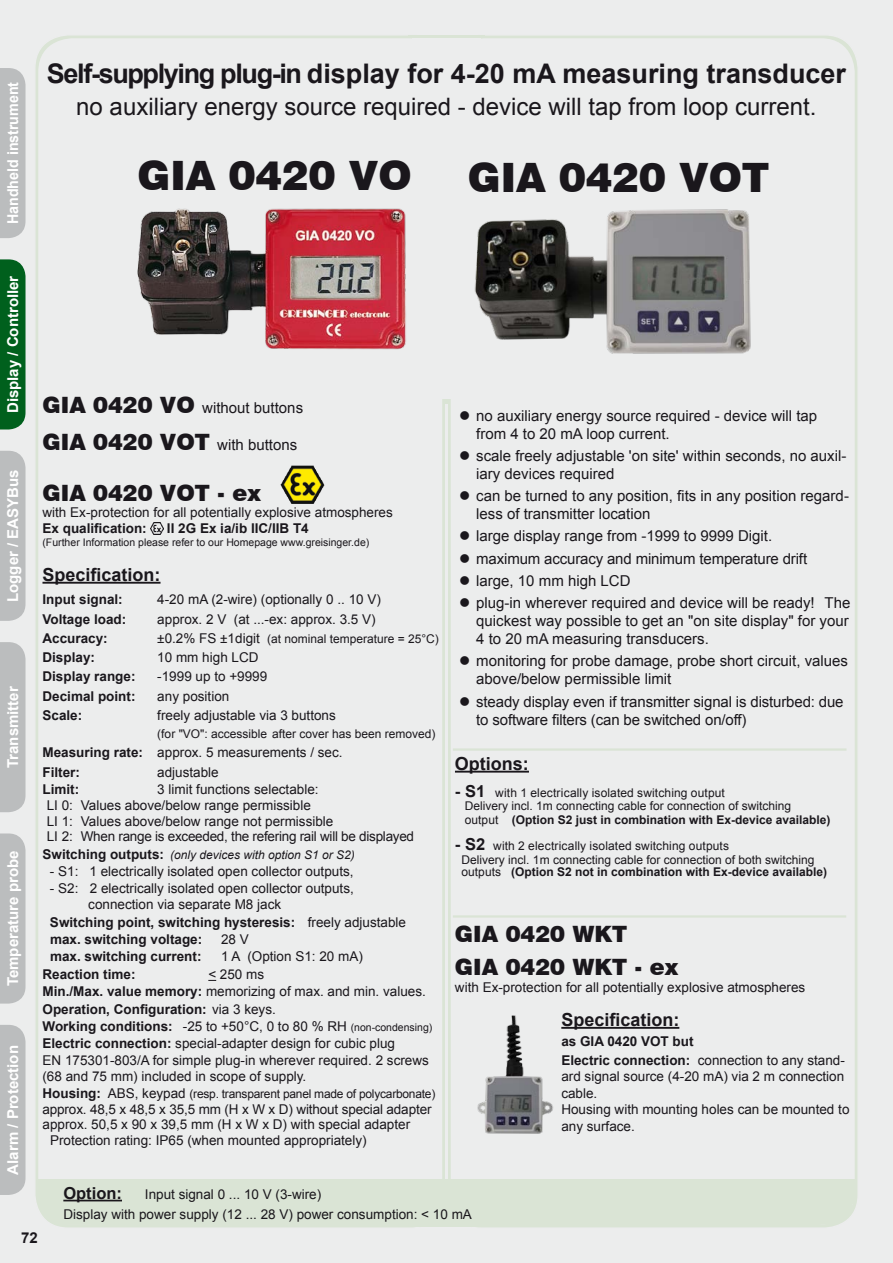
<style>
.page{position:relative;width:893px;height:1263px;background:#eceded}
.page>*{position:absolute;margin:0;border:0;box-sizing:border-box;transform-origin:0 0}
.t1{font:900 40.5px "Swiss 721 BT";color:#1a171c}
.t2{font:700 27px "Arial";color:#1a171c}
.t3{font:24px "Arial";color:#1a171c}
.t4{font:900 22.5px/33.3px "Swiss 721 BT";color:#1a171c}
.t5{font:700 18px "Arial";color:#1a171c}
.t6{font:700 16.5px "Arial";color:#1a171c}
.t7{font:15px/18px "Arial";color:#1a171c}
.t8{font:700 15px "Arial";color:#fff}
.t9{font:700 15px "Arial";color:#fff;scale:.95 1}
.t10{font:700 15px "Arial";color:#1a171c}
.t11{font:13.5px/17px "Arial";color:#1a171c}
.t12{font:700 13.5px/17.4px "Arial";color:#1a171c}
.t13{font:12px/13.5px "Arial";color:#1a171c}
.t14{font:12px "Arial";letter-spacing:-.02em;color:#1a171c}
.t15{font:700 12px "Arial";color:#1a171c}
.t16{font:italic 12px "Arial";color:#1a171c}
.t17{font:10.5px "Arial";color:#1a171c}
.s1{font-family:"Swiss 721 BT";font-weight:900;font-size:22.5px}
.s2{font-size:13.5px}
.s3{font-weight:700}
.s4{font-weight:700;font-style:normal;font-size:13.5px}
.s5{font-weight:400}
.s6{font-size:10.5px}
.s7{font-weight:700;font-size:13.5px}
.s8{font-weight:700;font-size:16.5px}
</style>
<div class="page">
<hr style="left:453px;top:915px;width:393px;height:2px;background:#dae4d5">
<hr style="left:453px;top:748px;width:393px;height:3px;background:#dae4d5">
<img style="left:137px;top:208px;width:269px;height:142px">
<img style="left:281px;top:466px;width:43px;height:38px">
<svg style="left:766px;top:1204px;width:89px;height:24px"></svg>
<div style="left:38px;top:1179px;width:818px;height:25px;background:#dae4d5"></div>
<div style="left:41px;top:1182px;width:89px;height:43px;background:#dae4d5;border-radius:21px"></div>
<div style="left:91px;top:1184px;width:703px;height:43px;background:#dae4d5"></div>
<img style="left:474px;top:209px;width:277px;height:145px">
<img style="left:477px;top:1016px;width:86px;height:118px">
<div style="left:0;top:68px;width:26px;height:170px;background:#bbbdbe"></div>
<div style="left:0;top:259px;width:26px;height:170px;background:#00601d"></div>
<div style="left:0;top:451px;width:26px;height:170px;background:#bbbdbe"></div>
<div style="left:0;top:642px;width:26px;height:170px;background:#bbbdbe"></div>
<div style="left:0;top:833px;width:26px;height:170px;background:#bbbdbe"></div>
<div style="left:0;top:1025px;width:26px;height:170px;background:#bbbdbe"></div>
<hr style="left:42px;top:582px;width:119px;height:2px;background:#1a171c">
<hr style="left:455px;top:771px;width:74px;height:2px;background:#1a171c">
<hr style="left:561px;top:1027px;width:118px;height:2px;background:#1a171c">
<hr style="left:63px;top:1200px;width:59px;height:1px;background:#1a171c">
<svg style="left:151px;top:523px;width:13px;height:11px"></svg>
<p class="t9" style="left:3px;top:224px;width:152px;rotate:-90deg">Handheld instrument</p>
<p class="t8" style="left:3px;top:413px;width:139px;rotate:-90deg">Display / Controller</p>
<p class="t8" style="left:3px;top:602px;width:134px;rotate:-90deg">Logger / EASYBus</p>
<p class="t8" style="left:3px;top:768px;width:83px;rotate:-90deg">Transmitter</p>
<p class="t8" style="left:3px;top:986px;width:137px;rotate:-90deg">Temperature probe</p>
<p class="t8" style="left:3px;top:1174px;width:131px;rotate:-90deg">Alarm / Protection</p>
<h2 class="t2" style="left:47px;top:56px;width:801px">Self-supplying plug-in display for 4-20 mA measuring transducer</h2>
<h3 class="t3" style="left:76px;top:91px;width:742px">no auxiliary energy source required - device will tap from loop current.</h3>
<h1 class="t1" style="left:137px;top:151px;width:276px">GIA 0420 VO</h1>
<h1 class="t1" style="left:468px;top:153px;width:303px">GIA 0420 VOT</h1>
<p class="t7" style="left:42px;top:398px;width:262px"><span class="s1">GIA 0420 VO</span> without buttons</p>
<p class="t7" style="left:42px;top:436px;width:256px"><span class="s1">GIA 0420 VOT</span> with buttons</p>
<h3 class="t4" style="left:42px;top:476px;width:220px">GIA 0420 VOT - ex</h3>
<p class="t11" style="left:42px;top:504px;width:352px">with Ex-protection for all potentially explosive atmospheres</p>
<p class="t12" style="left:42px;top:520px;width:106px">Ex qualification:</p>
<p class="t12" style="left:167px;top:520px;width:143px">II 2G Ex ia/ib IIC/IIB T4</p>
<p class="t17" style="left:42px;top:536px;width:328px">(Further Information please refer to our Homepage www.greisinger.de)</p>
<h3 class="t5" style="left:42px;top:563px;width:120px">Specification:</h3>
<p class="t12" style="left:42px;top:591px;width:82px">Input signal:</p>
<p class="t11" style="left:157px;top:591px;width:225px">4-20 mA (2-wire) (optionally 0 .. 10 V)</p>
<p class="t12" style="left:42px;top:611px;width:85px">Voltage load:</p>
<p class="t11" style="left:157px;top:610px;width:220px">approx. 2 V (at ...-ex: approx. 3.5 V)</p>
<p class="t12" style="left:42px;top:630px;width:67px">Accuracy:</p>
<p class="t13" style="left:157px;top:632px;width:283px"><span class="s2">±0.2% FS ±1digit</span> (at nominal temperature = 25°C)</p>
<p class="t12" style="left:42px;top:649px;width:54px">Display:</p>
<p class="t11" style="left:157px;top:649px;width:103px">10 mm high LCD</p>
<p class="t12" style="left:42px;top:668px;width:95px">Display range:</p>
<p class="t11" style="left:157px;top:668px;width:111px">-1999 up to +9999</p>
<p class="t12" style="left:42px;top:688px;width:95px">Decimal point:</p>
<p class="t11" style="left:157px;top:688px;width:74px">any position</p>
<p class="t12" style="left:42px;top:707px;width:41px">Scale:</p>
<p class="t11" style="left:157px;top:707px;width:180px">freely adjustable via 3 buttons</p>
<p class="t13" style="left:157px;top:727px;width:280px">(for "VO": accessible after cover has been removed)</p>
<p class="t11" style="left:42px;top:743px;width:302px;line-height:19.4px"><span class="s3">Measuring rate:</span> approx. 5 measurements / sec.<br><span class="s3">Filter:</span></p>
<p class="t11" style="left:157px;top:763px;width:63px">adjustable</p>
<p class="t11" style="left:47px;top:781px;width:369px;line-height:15.8px;text-indent:111px">3 limit functions selectable:<br>LI 0: Values above/below range permissible<br>LI 1: Values above/below range not permissible<br>LI 2: When range is exceeded, the refering rail will be displayed</p>
<p class="t16" style="left:43px;top:847px;width:314px"><span class="s4">Switching outputs:</span> (only devices with option S1 or S2)</p>
<p class="t11" style="left:50px;top:863px;width:305px">- S1: 1 electrically isolated open collector outputs,</p>
<p class="t11" style="left:88px;top:881px;width:267px;line-height:15.8px;text-indent:-38px">- S2: 2 electrically isolated open collector outputs, connection via separate M8 jack</p>
<p class="t12" style="left:50px;top:913px;width:358px">Switching point, switching hysteresis: <span class="s5">freely adjustable </span>max. switching voltage:</p>
<p class="t12" style="left:42px;top:781px;width:38px">Limit:</p>
<p class="t11" style="left:221px;top:931px;width:29px">28 V</p>
<p class="t12" style="left:50px;top:948px;width:153px">max. switching current:</p>
<p class="t11" style="left:221px;top:948px;width:143px">1 A (Option S1: 20 mA)</p>
<p class="t12" style="left:43px;top:966px;width:95px">Reaction time:</p>
<p class="t11" style="left:42px;top:966px;width:391px;text-indent:166px">&lt; 250 ms<br><span class="s3">Min./Max. value memory:</span> memorizing of max. and min. values.<br><span class="s3">Operation, Configuration:</span> via 3 keys.<br><span class="s3">Working conditions:</span> -25 to +50°C, 0 to 80 % RH <span class="s6">(non-condensing)<br></span><span class="s3">Electric connection:</span> special-adapter design for cubic plug<br>EN 175301-803/A for simple plug-in wherever required. 2 screws (68 and 75 mm) included in scope of supply.</p>
<p class="t14" style="left:42px;top:1086px;width:394px"><span class="s7">Housing:</span> <span class="s2">ABS, keypad</span> (resp. transparent panel made of polycarbonate)</p>
<p class="t11" style="left:42px;top:1100px;width:391px">approx. 48,5 x 48,5 x 35,5 mm (H x W x D) without special adapter</p>
<p class="t11" style="left:43px;top:1116px;width:369px">approx. 50,5 x 90 x 39,5 mm (H x W x D) with special adapter</p>
<p class="t11" style="left:50px;top:1132px;width:318px">Protection rating: IP65 (when mounted appropriately)</p>
<p class="t7" style="left:476px;top:407px;width:342px;text-indent:-17px">● no auxiliary energy source required - device will tap from 4 to 20 mA loop current.</p>
<p class="t7" style="left:476px;top:447px;width:372px;text-indent:-17px">● scale freely adjustable 'on site' within seconds, no auxil&shy;iary devices required</p>
<p class="t7" style="left:476px;top:487px;width:374px;text-indent:-17px">● can be turned to any position, fits in any position regard&shy;less of transmitter location</p>
<p class="t7" style="left:459px;top:527px;width:314px">● large display range from -1999 to 9999 Digit.</p>
<p class="t7" style="left:459px;top:550px;width:349px">● maximum accuracy and minimum temperature drift</p>
<p class="t7" style="left:459px;top:572px;width:173px">● large, 10 mm high LCD</p>
<p class="t7" style="left:476px;top:594px;width:376px;text-align:justify;text-indent:-17px">● plug-in wherever required and device will be ready! The quickest way possible to get an "on site display" for your 4 to 20 mA measuring transducers.</p>
<p class="t7" style="left:476px;top:652px;width:373px;text-indent:-17px">● monitoring for probe damage, probe short circuit, values above/below permissible limit</p>
<p class="t7" style="left:476px;top:693px;width:369px;text-indent:-17px">● steady display even if transmitter signal is disturbed: due to software filters (can be switched on/off)</p>
<h3 class="t5" style="left:455px;top:751px;width:75px">Options:</h3>
<p class="t13" style="left:465px;top:786px;width:367px;text-indent:-10px"><span class="s8">- S1</span> with 1 electrically isolated switching output<br>Delivery incl. 1m connecting cable for connection of switching<br>output <span class="s3">(Option S2 just in combination with Ex-device available)</span></p>
<p class="t13" style="left:462px;top:839px;width:354px;text-indent:-7px"><span class="s8">- S2</span> with 2 electrically isolated switching outputs<br>Delivery incl. 1m connecting cable for connection of both switching</p>
<p class="t15" style="left:462px;top:864px;width:367px"><span class="s5">outputs</span> (Option S2 not in combination with Ex-device available)</p>
<h3 class="t4" style="left:455px;top:917px;width:225px">GIA 0420 WKT<br>GIA 0420 WKT - ex</h3>
<p class="t11" style="left:455px;top:978px;width:352px">with Ex-protection for all potentially explosive atmospheres</p>
<h3 class="t5" style="left:561px;top:1008px;width:120px">Specification:</h3>
<p class="t12" style="left:561px;top:1033px;width:285px;line-height:18.6px">as GIA 0420 VOT but<br>Electric connection: <span class="s5">connection to any stand-</span></p>
<p class="t11" style="left:561px;top:1068px;width:290px;line-height:16.5px">ard signal source (4-20 mA) via 2 m connection cable.<br>Housing with mounting holes can be mounted to any surface.</p>
<p class="t6" style="left:63px;top:1182px;width:60px">Option:</p>
<p class="t11" style="left:63px;top:1184px;width:410px;line-height:19.8px;text-indent:82px">Input signal 0 ... 10 V (3-wire)<br>Display with power supply (12 ... 28 V) power consumption: &lt; 10 mA</p>
<p class="t10" style="left:21px;top:1228px;width:18px">72</p>
</div>
